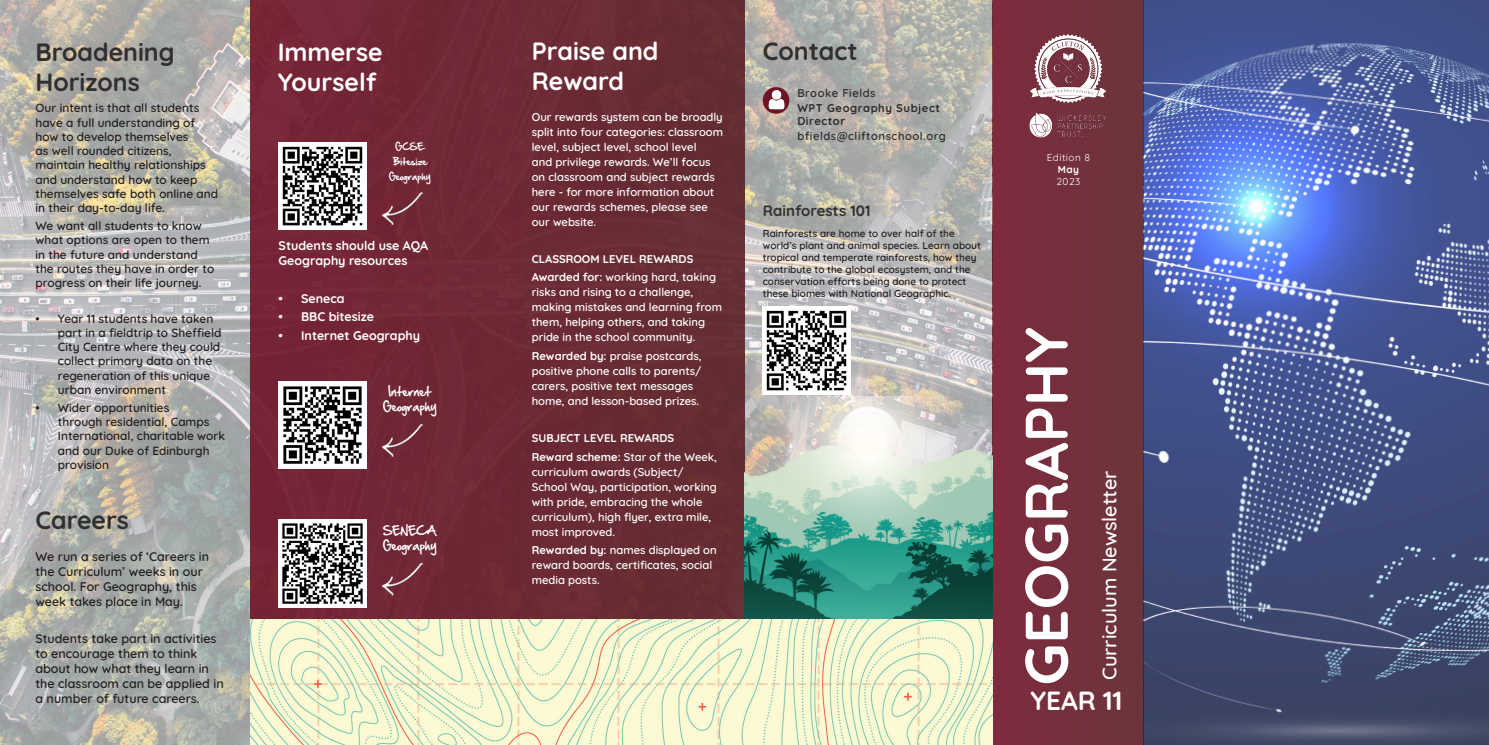
<style>
.page{position:relative;width:1489px;height:745px;background:#fff}
.page>*{position:absolute;margin:0;border:0;box-sizing:border-box;transform-origin:0 0}
.t1{font:700 60px "Quicksand";color:#fff}
.t2{font:700 26.25px "Quicksand";color:#fff}
.t3{font:700 25px/30px "Quicksand";color:#312f30}
.t4{font:700 25px/30px "Quicksand";color:#fff}
.t5{font:500 20px "Quicksand";color:#fff}
.t6{font:700 15px "Quicksand";color:#312f30}
.Bullets{font:600 12.5px/15px "Quicksand";color:#231f20}
.Bullets-2{font:700 12.5px/15px "Quicksand";color:#fff}
.Bullets-3{font:600 11.88px/14.2px "Quicksand";color:#231f20}
.Bullets-4{font:600 11.25px/15px "Quicksand";color:#fff}
.Bullets-5{font:700 11.25px "Quicksand";color:#fff}
.t7{font:600 11.25px "Quicksand";letter-spacing:.05em;color:#2e2b2c}
.t8{font:11.25px/15px "Hand Of Sean";color:#fff;text-align:center}
.t9{font:700 11.25px/13.5px "Quicksand";letter-spacing:.05em;color:#2e2b2c}
.Bullets-6{font:600 10px/12px "Quicksand";color:#231f20}
.t10{font:10px "Quicksand";letter-spacing:.05em;color:#fff}
.t11{font:700 10px "Quicksand";color:#fff}
.t12{font:8.75px/15px "Hand Of Sean";color:#fff;text-align:center}
.s1{font-weight:700}
</style>
<div class="page">
<div style="left:992px;top:0;width:151px;height:744px;background:#74303c"></div>
<img style="left:0;top:0;width:992px;height:744px">
<div style="left:251px;top:0;width:493px;height:744px;background:#6d2a34"></div>
<img style="left:1143px;top:0;width:345px;height:744px">
<img style="left:1029px;top:112px;width:78px;height:25px">
<img style="left:744px;top:396px;width:248px;height:223px">
<svg style="left:762px;top:87px;width:27px;height:27px"></svg>
<img style="left:765px;top:89px;width:22px;height:21px">
<img style="left:762px;top:306px;width:88px;height:88px">
<img style="left:1030px;top:35px;width:75px;height:67px">
<img style="left:278px;top:142px;width:88px;height:88px">
<img style="left:278px;top:381px;width:88px;height:87px">
<img style="left:278px;top:519px;width:88px;height:88px">
<img style="left:251px;top:619px;width:741px;height:125px">
<img style="left:382px;top:191px;width:41px;height:34px">
<img style="left:382px;top:424px;width:41px;height:33px">
<img style="left:382px;top:563px;width:41px;height:33px">
<p class="t3" style="left:35px;top:34px;width:141px">Broadening<br>Horizons</p>
<p class="Bullets-3" style="left:35px;top:101px;width:184px">Our intent is that all students have a full understanding of how to develop themselves<br>as well rounded citizens, maintain healthy relationships and understand how to keep themselves safe both online and in their day-to-day life.</p>
<p class="Bullets-3" style="left:35px;top:218px;width:180px">We want all students to know what options are open to them in the future and understand the routes they have in order to progress on their life journey.</p>
<p class="Bullets-3" style="left:58px;top:311px;width:165px;text-indent:-23px">• Year 11 students have taken part in a fieldtrip to Sheffield<br>City Centre where they could collect primary data on the regeneration of this unique urban environment</p>
<p class="Bullets-3" style="left:58px;top:400px;width:169px;text-indent:-23px">• Wider opportunities<br>through residential, Camps<br>International, charitable work and our Duke of Edinburgh provision</p>
<p class="t3" style="left:35px;top:502px;width:95px">Careers</p>
<p class="Bullets" style="left:35px;top:548px;width:175px">We run a series of ‘Careers in the Curriculum’ weeks in our school. For Geography, this week takes place in May.</p>
<p class="Bullets" style="left:35px;top:630px;width:190px">Students take part in activities to encourage them to think about how what they learn in the classroom can be applied in a number of future careers.</p>
<p class="t4" style="left:278px;top:34px;width:106px">Immerse<br>Yourself</p>
<p class="t12" style="left:395px;top:139px;width:30px">GCSE</p>
<p class="t12" style="left:389px;top:154px;width:43px">Bitesize<br>Geography</p>
<p class="Bullets-2" style="left:278px;top:237px;width:151px">Students should use AQA<br>Geography resources</p>
<p class="Bullets-2" style="left:278px;top:289px;width:68px">• Seneca</p>
<p class="Bullets-2" style="left:278px;top:308px;width:97px">• BBC bitesize</p>
<p class="Bullets-2" style="left:278px;top:326px;width:143px">• Internet Geography</p>
<p class="t8" style="left:383px;top:383px;width:55px">Internet<br>Geography</p>
<p class="t8" style="left:383px;top:522px;width:55px">SENECA</p>
<p class="t8" style="left:383px;top:537px;width:55px">Geography</p>
<p class="t4" style="left:531px;top:33px;width:128px">Praise and<br>Reward</p>
<p class="t3" style="left:762px;top:33px;width:96px">Contact</p>
<p class="t7" style="left:797px;top:86px;width:80px">Brooke Fields</p>
<p class="t9" style="left:797px;top:100px;width:144px">WPT Geography Subject<br>Director</p>
<p class="t7" style="left:797px;top:129px;width:150px">bfields@cliftonschool.org</p>
<p class="Bullets-4" style="left:531px;top:109px;width:193px">Our rewards system can be broadly split into four categories: classroom level, subject level, school level<br>and privilege rewards. We’ll focus on classroom and subject rewards here - for more information about our rewards schemes, please see our website.</p>
<p class="Bullets-5" style="left:531px;top:250px;width:163px">CLASSROOM LEVEL REWARDS</p>
<p class="Bullets-4" style="left:531px;top:269px;width:192px"><span class="s1">Awarded for:</span> working hard, taking risks and rising to a challenge, making mistakes and learning from them, helping others, and taking pride in the school community.</p>
<p class="Bullets-4" style="left:531px;top:348px;width:171px"><span class="s1">Rewarded by:</span> praise postcards, positive phone calls to parents/ carers, positive text messages home, and lesson-based prizes.</p>
<p class="Bullets-5" style="left:531px;top:429px;width:144px">SUBJECT LEVEL REWARDS</p>
<p class="Bullets-4" style="left:531px;top:449px;width:187px"><span class="s1">Reward scheme:</span> Star of the Week, curriculum awards (Subject/<br>School Way, participation, working with pride, embracing the whole curriculum), high flyer, extra mile, most improved.</p>
<p class="Bullets-4" style="left:531px;top:542px;width:186px"><span class="s1">Rewarded by:</span> names displayed on reward boards, certificates, social media posts.</p>
<p class="t6" style="left:762px;top:199px;width:109px">Rainforests 101</p>
<p class="Bullets-6" style="left:762px;top:227px;width:220px">Rainforests are home to over half of the world’s plant and animal species. Learn about tropical and temperate rainforests, how they contribute to the global ecosystem, and the conservation efforts being done to protect these biomes with National Geographic.</p>
<p class="t10" style="left:1046px;top:149px;width:45px">Edition 8</p>
<p class="t11" style="left:1057px;top:161px;width:23px">May</p>
<p class="t10" style="left:1056px;top:173px;width:25px">2023</p>
<p class="t1" style="left:999px;top:685px;width:360px;rotate:-90deg">GEOGRAPHY</p>
<p class="t5" style="left:1093px;top:679px;width:211px;rotate:-90deg">Curriculum Newsletter</p>
<p class="t2" style="left:1030px;top:679px;width:93px">YEAR 11</p>
</div>
